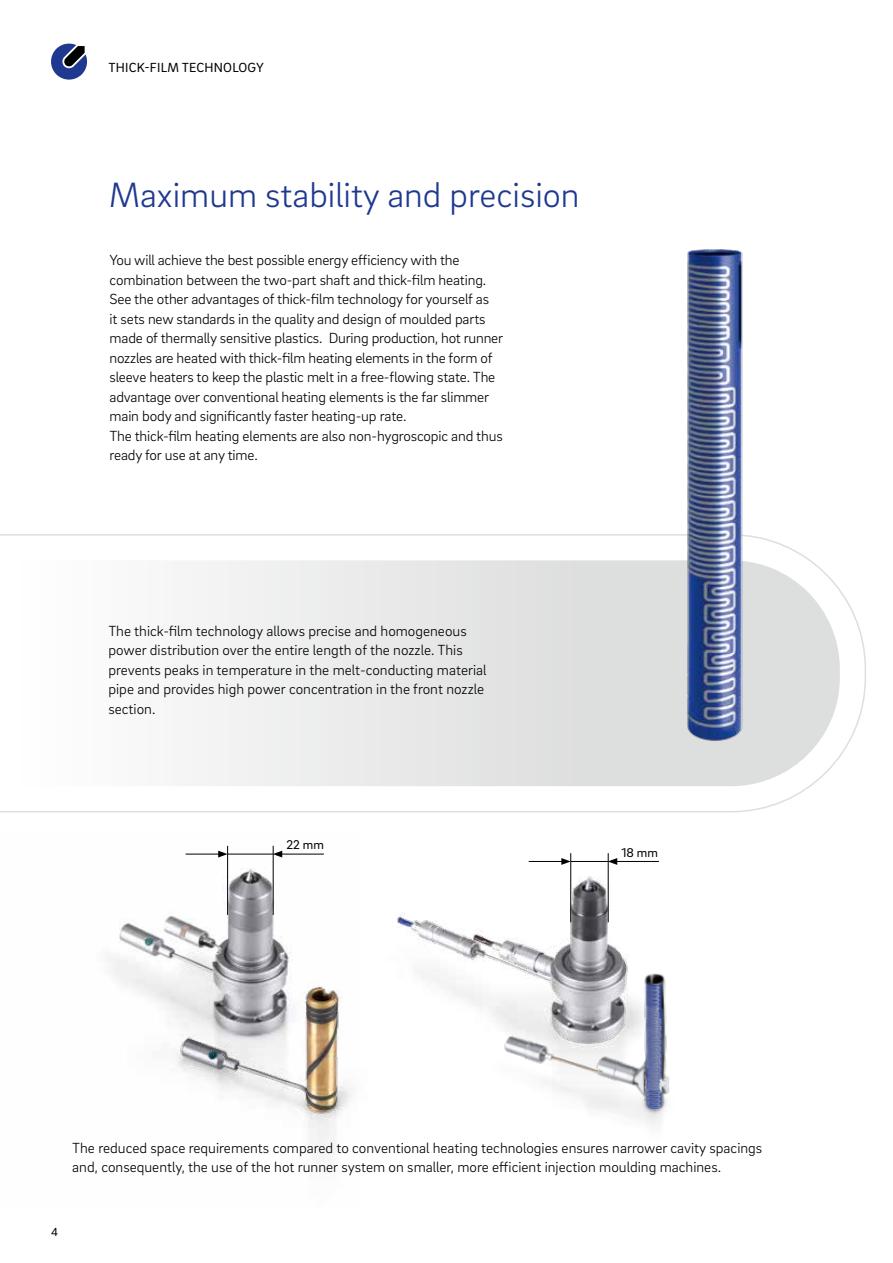
<style>
.page{position:relative;width:893px;height:1263px;background:#fff}
.page>*{position:absolute;margin:0;border:0;box-sizing:border-box;transform-origin:0 0}
.t1{font:300 36px "Brix Sans";color:#1e398f}
.t2{font:300 15px/19.5px "Brix Sans";letter-spacing:-.01em;color:#000}
.t3{font:13.5px "Brix Sans";letter-spacing:.015em;color:#000}
.t4{font:13.05px "Brix Sans";color:#000}
.t5{font:12px "Brix Sans";color:#000}
</style>
<div class="page">
<svg style="left:0;top:534px;width:866px;height:278px"></svg>
<svg style="left:0;top:560px;width:840px;height:226px"></svg>
<img style="left:110px;top:845px;width:214px;height:134px">
<img style="left:120px;top:949px;width:218px;height:205px">
<img style="left:658px;top:249px;width:116px;height:508px">
<img style="left:338px;top:807px;width:350px;height:307px">
<img style="left:449px;top:930px;width:239px;height:196px">
<svg style="left:51px;top:43px;width:36px;height:37px"></svg>
<hr style="left:570px;top:853px;width:1px;height:69px;background:#000">
<hr style="left:608px;top:853px;width:1px;height:69px;background:#000">
<hr style="left:529px;top:861px;width:35px;height:1px;background:#000">
<svg style="left:561px;top:858px;width:10px;height:7px"></svg>
<hr style="left:615px;top:861px;width:44px;height:1px;background:#000">
<svg style="left:608px;top:858px;width:9px;height:7px"></svg>
<hr style="left:571px;top:861px;width:37px;height:1px;background:#000">
<hr style="left:227px;top:846px;width:1px;height:69px;background:#000">
<hr style="left:273px;top:846px;width:1px;height:69px;background:#000">
<hr style="left:186px;top:854px;width:35px;height:1px;background:#000">
<svg style="left:218px;top:851px;width:10px;height:6px"></svg>
<hr style="left:280px;top:854px;width:44px;height:1px;background:#000">
<svg style="left:273px;top:851px;width:9px;height:6px"></svg>
<hr style="left:228px;top:854px;width:45px;height:1px;background:#000">
<p class="t3" style="left:109px;top:59px;width:157px">THICK-FILM TECHNOLOGY</p>
<h1 class="t1" style="left:109px;top:172px;width:472px">Maximum stability and precision</h1>
<p class="t2" style="left:109px;top:250px;width:395px">You will achieve the best possible energy efficiency with the combination between the two-part shaft and thick-film heating.<br>See the other advantages of thick-film technology for yourself as<br>it sets new standards in the quality and design of moulded parts made of thermally sensitive plastics. During production, hot runner nozzles are heated with thick-film heating elements in the form of sleeve heaters to keep the plastic melt in a free-flowing state. The advantage over conventional heating elements is the far slimmer main body and significantly faster heating-up rate.<br>The thick-film heating elements are also non-hygroscopic and thus ready for use at any time.</p>
<p class="t2" style="left:108px;top:620px;width:380px">The thick-film technology allows precise and homogeneous power distribution over the entire length of the nozzle. This prevents peaks in temperature in the melt-conducting material pipe and provides high power concentration in the front nozzle section.</p>
<p class="t4" style="left:287px;top:836px;width:39px">22 mm</p>
<p class="t4" style="left:622px;top:844px;width:38px">18 mm</p>
<p class="t2" style="left:72px;top:1137px;width:691px">The reduced space requirements compared to conventional heating technologies ensures narrower cavity spacings and, consequently, the use of the hot runner system on smaller, more efficient injection moulding machines.</p>
<p class="t5" style="left:51px;top:1225px;width:8px">4</p>
</div>
